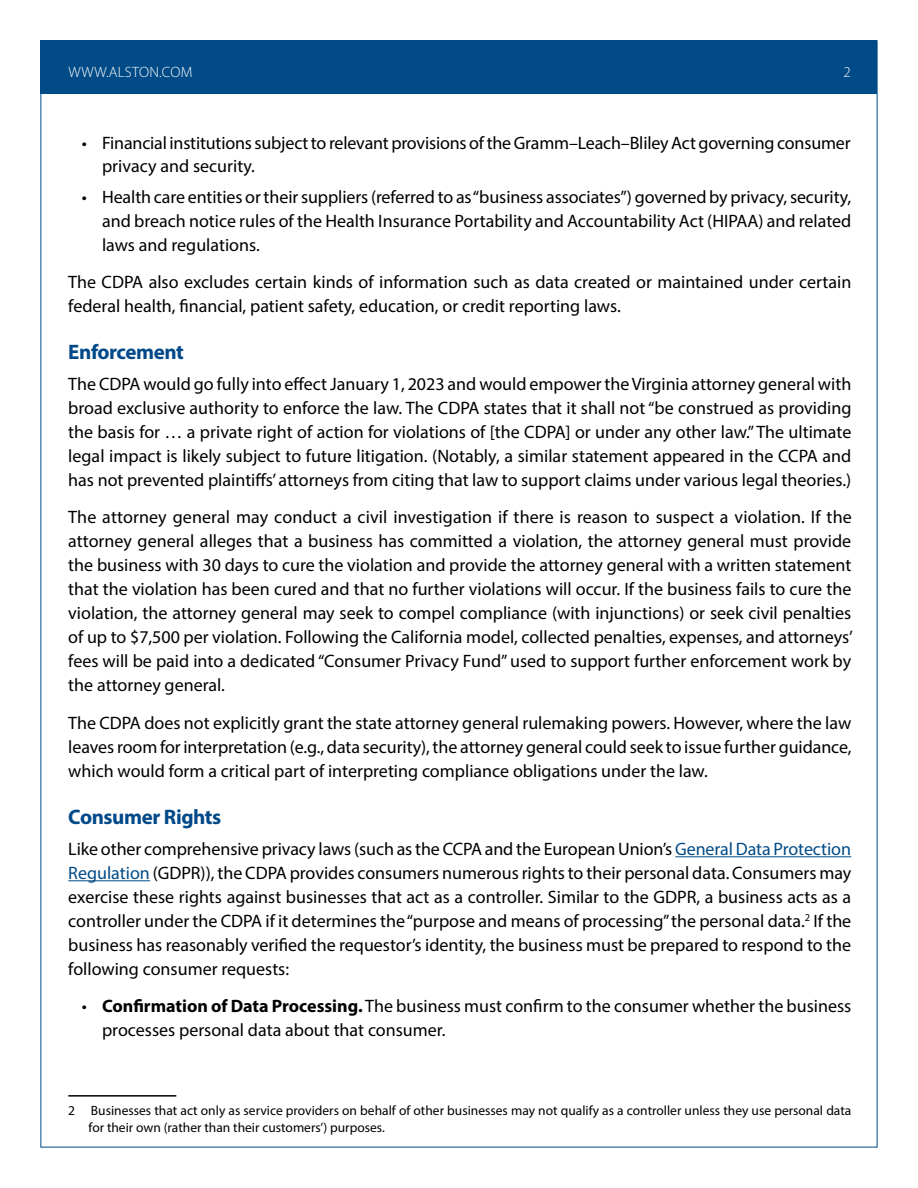
<style>
.page{position:relative;width:918px;height:1188px;background:#fff}
.page>*{position:absolute;margin:0;border:0;box-sizing:border-box;transform-origin:0 0}
.t1{font:700 21px "Myriad Pro";letter-spacing:-.02em;color:#004988}
.t2{font:18px/24px "Myriad Pro";color:#000;text-align:justify}
.t3{font:300 15px "Myriad Pro";letter-spacing:.02em;color:#fff}
.t4{font:13.5px/16.5px "Myriad Pro";color:#000}
.s1{color:#004b87}
.s2{font-weight:700}
</style>
<div class="page">
<div style="left:40px;top:40px;width:838px;height:54px;background:#004b87"></div>
<hr style="left:675px;top:856px;width:176px;height:1px;background:#004b87">
<hr style="left:68px;top:880px;width:82px;height:1px;background:#004b87">
<hr style="left:68px;top:1095px;width:108px;height:2px;background:#000">
<p class="t3" style="left:68px;top:63px;width:126px">WWW.ALSTON.COM</p>
<p class="t3" style="left:843px;top:63px;width:9px">2</p>
<p class="t2" style="left:102px;top:130px;width:750px;text-indent:-20px">• Financial institutions subject to relevant provisions of the Gramm–Leach–Bliley Act governing consumer privacy and security.</p>
<p class="t2" style="left:102px;top:185px;width:751px;text-indent:-20px">• Health care entities or their suppliers (referred to as “business associates”) governed by privacy, security, and breach notice rules of the Health Insurance Portability and Accountability Act (HIPAA) and related laws and regulations.</p>
<p class="t2" style="left:68px;top:270px;width:785px">The CDPA also excludes certain kinds of information such as data created or maintained under certain federal health, financial, patient safety, education, or credit reporting laws.</p>
<p class="t1" style="left:68px;top:338px;width:117px">Enforcement</p>
<p class="t2" style="left:68px;top:372px;width:785px">The CDPA would go fully into effect January 1, 2023 and would empower the Virginia attorney general with broad exclusive authority to enforce the law. The CDPA states that it shall not “be construed as providing the basis for … a private right of action for violations of [the CDPA] or under any other law.” The ultimate legal impact is likely subject to future litigation. (Notably, a similar statement appeared in the CCPA and has not prevented plaintiffs’ attorneys from citing that law to support claims under various legal theories.)</p>
<p class="t2" style="left:68px;top:505px;width:786px">The attorney general may conduct a civil investigation if there is reason to suspect a violation. If the attorney general alleges that a business has committed a violation, the attorney general must provide the business with 30 days to cure the violation and provide the attorney general with a written statement that the violation has been cured and that no further violations will occur. If the business fails to cure the violation, the attorney general may seek to compel compliance (with injunctions) or seek civil penalties of up to $7,500 per violation. Following the California model, collected penalties, expenses, and attorneys’ fees will be paid into a dedicated “Consumer Privacy Fund” used to support further enforcement work by the attorney general.</p>
<p class="t2" style="left:68px;top:711px;width:785px">The CDPA does not explicitly grant the state attorney general rulemaking powers. However, where the law leaves room for interpretation (e.g., data security), the attorney general could seek to issue further guidance, which would form a critical part of interpreting compliance obligations under the law.</p>
<p class="t1" style="left:68px;top:803px;width:155px">Consumer Rights</p>
<p class="t2" style="left:68px;top:837px;width:785px">Like other comprehensive privacy laws (such as the CCPA and the European Union’s <span class="s1">General Data Protection Regulation</span> (GDPR)), the CDPA provides consumers numerous rights to their personal data. Consumers may exercise these rights against businesses that act as a controller. Similar to the GDPR, a business acts as a controller under the CDPA if it determines the “purpose and means of processing” the personal data.<sup>2</sup> If the business has reasonably verified the requestor’s identity, the business must be prepared to respond to the following consumer requests:</p>
<p class="t2" style="left:102px;top:994px;width:751px;text-indent:-20px">• <span class="s2">Confirmation of Data Processing.</span> The business must confirm to the consumer whether the business processes personal data about that consumer.</p>
<p class="t4" style="left:89px;top:1102px;width:764px;text-indent:-20px">2 Businesses that act only as service providers on behalf of other businesses may not qualify as a controller unless they use personal data for their own (rather than their customers’) purposes.</p>
</div>
